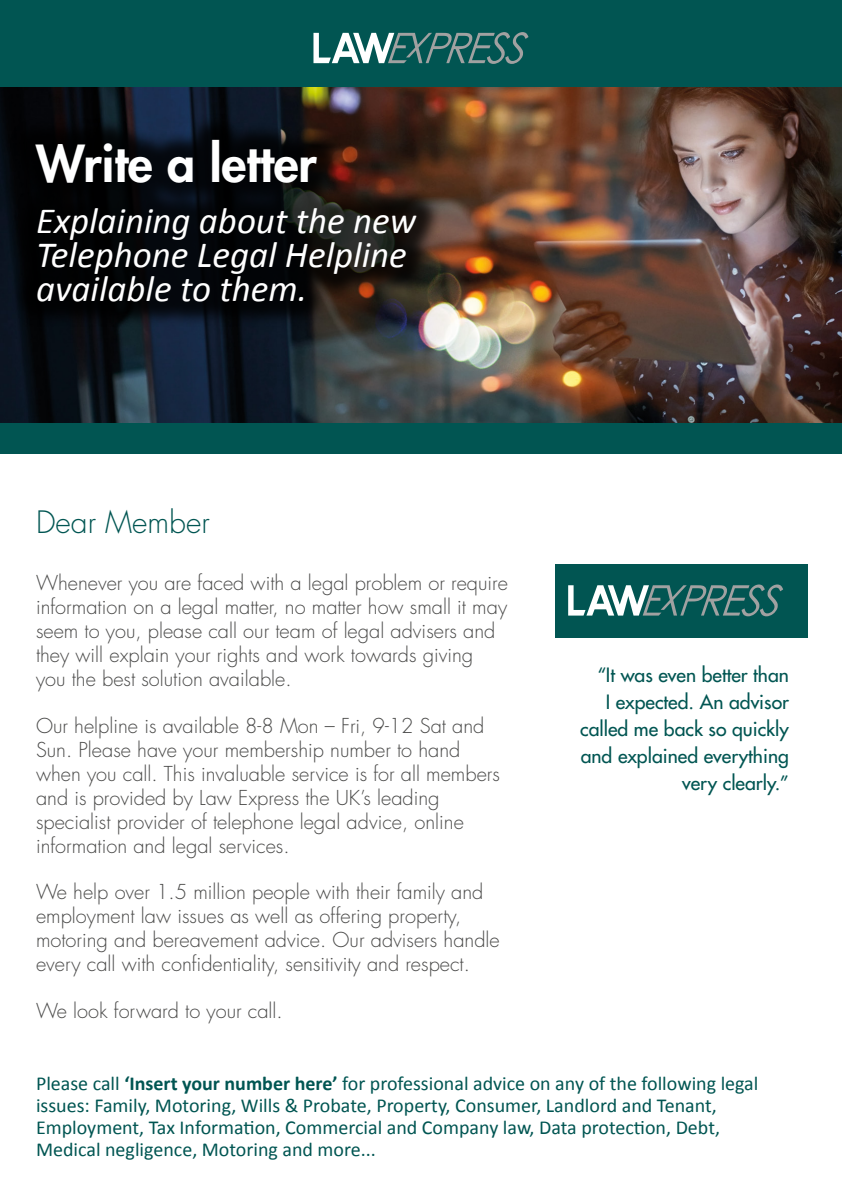
<style>
.page{position:relative;width:842px;height:1191px;background:#fff}
.page>*{position:absolute;margin:0;border:0;box-sizing:border-box;transform-origin:0 0}
.t1{font:800 49.7px "Futura";color:#fff}
.t2{font:italic 37px/34px "Calibri";color:#fff}
.t3{font:300 30px "Futura";color:#015552}
.t4{font:300 20px/24px "Futura";color:#4a4a49}
.t5{font:19.8px/22px "Calibri";color:#015552}
.t6{font:19.2px/27px "Futura";color:#015552;text-align:right}
.s1{font-weight:700}
</style>
<div class="page">
<div style="left:0;top:0;width:842px;height:95px;background:#015552"></div>
<img style="left:0;top:87px;width:842px;height:336px">
<div style="left:10px;top:113px;width:433px;height:215px;background:#000;opacity:.81"></div>
<svg style="left:313px;top:32px;width:215px;height:32px"></svg>
<div style="left:0;top:423px;width:842px;height:31px;background:#015552"></div>
<div style="left:555px;top:564px;width:252px;height:74px;background:#015552"></div>
<svg style="left:568px;top:584px;width:215px;height:32px"></svg>
<h1 class="t1" style="left:36px;top:131px;width:282px">Write a letter</h1>
<h2 class="t2" style="left:36px;top:202px;width:382px">Explaining about the new<br>Telephone Legal Helpline available to them.</h2>
<h3 class="t3" style="left:36px;top:504px;width:175px">Dear Member</h3>
<p class="t4" style="left:36px;top:571px;width:473px">Whenever you are faced with a legal problem or require information on a legal matter, no matter how small it may seem to you, please call our team of legal advisers and they will explain your rights and work towards giving<br>you the best solution available.</p>
<p class="t4" style="left:36px;top:714px;width:465px">Our helpline is available 8-8 Mon – Fri, 9-12 Sat and Sun. Please have your membership number to hand when you call. This invaluable service is for all members and is provided by Law Express the UK’s leading specialist provider of telephone legal advice, online information and legal services.</p>
<p class="t4" style="left:36px;top:880px;width:465px">We help over 1.5 million people with their family and employment law issues as well as offering property, motoring and bereavement advice. Our advisers handle every call with confidentiality, sensitivity and respect.</p>
<p class="t4" style="left:36px;top:999px;width:248px">We look forward to your call.</p>
<p class="t6" style="left:580px;top:661px;width:210px">“It was even better than<br>I expected. An advisor called me back so quickly and explained everything very clearly.”</p>
<p class="t5" style="left:36px;top:1072px;width:724px">Please call <span class="s1">‘Insert your number here’</span> for professional advice on any of the following legal issues: Family, Motoring, Wills &amp; Probate, Property, Consumer, Landlord and Tenant, Employment, Tax Information, Commercial and Company law, Data protection, Debt, Medical negligence, Motoring and more...</p>
</div>
